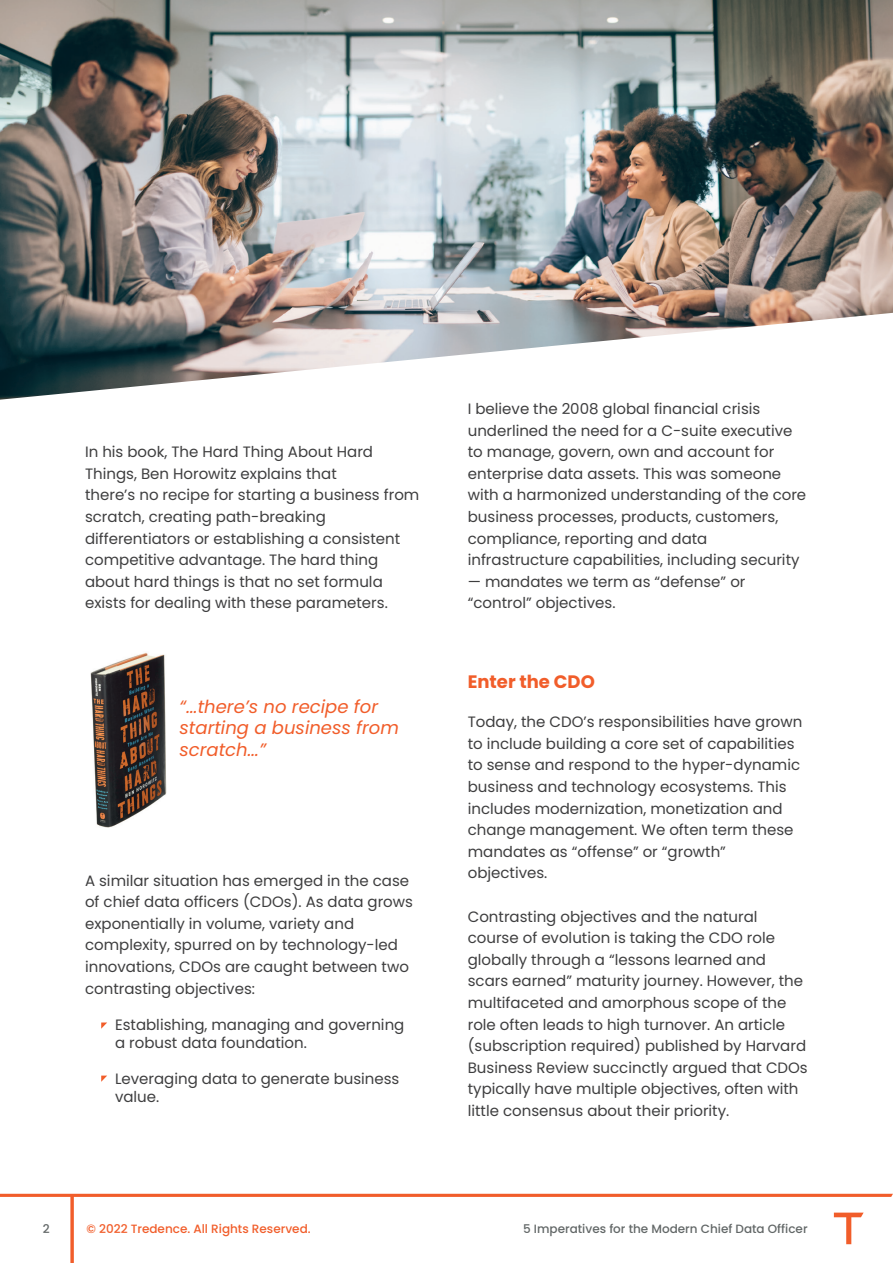
<style>
.page{position:relative;width:893px;height:1263px;background:#fff}
.page>*{position:absolute;margin:0;border:0;box-sizing:border-box;transform-origin:0 0}
.t1{font:italic 18px/21.6px "Poppins";color:#f15d2a}
.t2{font:700 18px "Poppins";color:#f15d2a}
.t3{font:15px/21.6px "Poppins";color:#3e3e3f}
.t4{font:500 12px "Poppins";color:#626767}
.t5{font:500 12px "Poppins";color:#f15d2a}
</style>
<div class="page">
<img style="left:91px;top:653px;width:75px;height:175px">
<svg style="left:101px;top:1022px;width:6px;height:7px"></svg>
<svg style="left:101px;top:1075px;width:6px;height:7px"></svg>
<img style="left:0;top:0;width:893px;height:400px">
<svg style="left:0;top:1194px;width:893px;height:69px"></svg>
<svg style="left:834px;top:1212px;width:30px;height:32px"></svg>
<p class="t3" style="left:85px;top:441px;width:336px">In his book, The Hard Thing About Hard Things, Ben Horowitz explains that<br>there’s no recipe for starting a business from scratch, creating path-breaking differentiators or establishing a consistent competitive advantage. The hard thing about hard things is that no set formula exists for dealing with these parameters.</p>
<p class="t1" style="left:180px;top:696px;width:221px">“...there’s no recipe for starting a business from scratch...”</p>
<p class="t3" style="left:85px;top:870px;width:329px">A similar situation has emerged in the case of chief data officers (CDOs). As data grows exponentially in volume, variety and complexity, spurred on by technology-led innovations, CDOs are caught between two contrasting objectives:</p>
<p class="t3" style="left:115px;top:1015px;width:291px;line-height:18px">Establishing, managing and governing a robust data foundation.</p>
<p class="t3" style="left:115px;top:1069px;width:286px;line-height:18px">Leveraging data to generate business value.</p>
<p class="t3" style="left:468px;top:398px;width:340px">I believe the 2008 global financial crisis underlined the need for a C-suite executive to manage, govern, own and account for enterprise data assets. This was someone with a harmonized understanding of the core business processes, products, customers, compliance, reporting and data infrastructure capabilities, including security</p>
<p class="t3" style="left:468px;top:571px;width:279px">— mandates we term as “defense” or “control” objectives.</p>
<p class="t2" style="left:468px;top:671px;width:129px">Enter the CDO</p>
<p class="t3" style="left:468px;top:711px;width:336px">Today, the CDO’s responsibilities have grown to include building a core set of capabilities to sense and respond to the hyper-dynamic business and technology ecosystems. This includes modernization, monetization and change management. We often term these mandates as “offense” or “growth” objectives.</p>
<p class="t3" style="left:468px;top:906px;width:342px">Contrasting objectives and the natural course of evolution is taking the CDO role globally through a “lessons learned and scars earned” maturity journey. However, the multifaceted and amorphous scope of the role often leads to high turnover. An article (subscription required) published by Harvard Business Review succinctly argued that CDOs typically have multiple objectives, often with little consensus about their priority.</p>
<p class="t4" style="left:43px;top:1221px;width:8px">2</p>
<p class="t5" style="left:87px;top:1221px;width:226px">© 2022 Tredence. All Rights Reserved.</p>
<p class="t4" style="left:523px;top:1221px;width:286px">5 Imperatives for the Modern Chief Data Officer</p>
</div>
